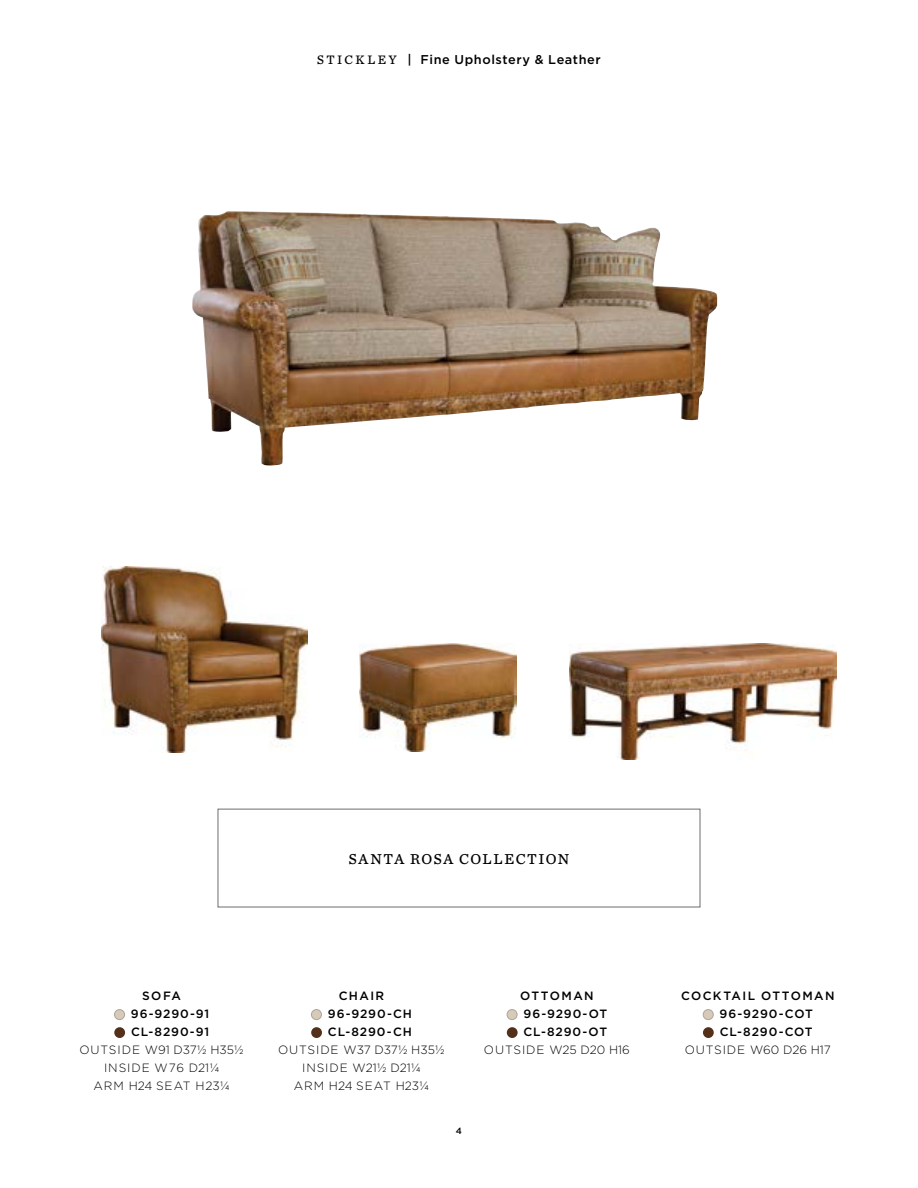
<style>
.page{position:relative;width:918px;height:1188px;background:#fff}
.page>*{position:absolute;margin:0;border:0;box-sizing:border-box;transform-origin:0 0}
.t1{font:15px "Chronicle Text G4";letter-spacing:.105em;color:#000}
.t2{font:500 12.75px "Gotham";letter-spacing:.045em;color:#000}
.t3{font:500 12px/18px "Gotham";letter-spacing:.08em;color:#000}
.t4{font:300 12px/18px "Gotham";color:#000;text-align:center}
.t5{font:300 12px/18px "Gotham";letter-spacing:.045em;color:#000;text-align:center}
.t6{font:300 12px "Gotham";letter-spacing:.025em;color:#000}
.t7{font:500 9px "Gotham";color:#000}
.s1{font-family:"Chronicle Text G4";font-weight:400;font-size:12.9px}
</style>
<div class="page">
<div style="left:311px;top:1010px;width:10px;height:10px;background:#d6cab9;border-radius:50%"></div>
<div style="left:311px;top:1009px;width:11px;height:11px;border:1px solid #b1a39c;border-radius:50%"></div>
<div style="left:311px;top:1027px;width:11px;height:11px;background:#54301a;border-radius:50%"></div>
<div style="left:507px;top:1010px;width:10px;height:10px;background:#d6cab9;border-radius:50%"></div>
<div style="left:507px;top:1009px;width:10px;height:11px;border:1px solid #b1a39c;border-radius:50%"></div>
<div style="left:507px;top:1027px;width:11px;height:11px;background:#54301a;border-radius:50%"></div>
<div style="left:703px;top:1010px;width:10px;height:10px;background:#d6cab9;border-radius:50%"></div>
<div style="left:703px;top:1009px;width:11px;height:11px;border:1px solid #b1a39c;border-radius:50%"></div>
<div style="left:703px;top:1027px;width:11px;height:11px;background:#54301a;border-radius:50%"></div>
<div style="left:115px;top:1010px;width:10px;height:10px;background:#d6cab9;border-radius:50%"></div>
<div style="left:114px;top:1009px;width:11px;height:11px;border:1px solid #b1a39c;border-radius:50%"></div>
<div style="left:114px;top:1027px;width:11px;height:11px;background:#54301a;border-radius:50%"></div>
<div style="left:218px;top:809px;width:482px;height:98px;border:1px solid #6d6e71"></div>
<img style="left:102px;top:567px;width:206px;height:186px">
<img style="left:360px;top:644px;width:157px;height:108px">
<img style="left:570px;top:643px;width:267px;height:116px">
<img style="left:192px;top:211px;width:525px;height:255px">
<p class="t2" style="left:317px;top:51px;width:285px"><span class="s1">STICK LEY</span> | FINE UPHOLSTERY &amp; LEATHER</p>
<p class="t1" style="left:349px;top:848px;width:222px">SANTA ROSA COLLECTION</p>
<p class="t3" style="left:131px;top:987px;width:80px;text-indent:11px">SOFA<br>96-9290-91<br>CL-8290-91</p>
<p class="t5" style="left:79px;top:1041px;width:166px">OUTSIDE W91 D37½ H35½<br>INSIDE W76 D21¼<br>ARM H24 SEAT H23¼</p>
<p class="t3" style="left:328px;top:987px;width:83px;text-indent:11px">CHAIR<br>96-9290-CH<br>CL-8290-CH</p>
<p class="t4" style="left:278px;top:1041px;width:168px">OUTSIDE W37 D37½ H35½<br>INSIDE W21½ D21¼<br>ARM H24 SEAT H23¼</p>
<p class="t7" style="left:456px;top:1125px;width:8px">4</p>
<p class="t3" style="left:520px;top:987px;width:79px">OTTOMAN<br>96-9290-OT<br>CL-8290-OT</p>
<p class="t6" style="left:484px;top:1043px;width:147px">OUTSIDE W25 D20 H16</p>
<p class="t3" style="left:681px;top:987px;width:155px;text-align:center">COCKTAIL OTTOMAN<br>96-9290-COT<br>CL-8290-COT</p>
<p class="t6" style="left:685px;top:1043px;width:148px">OUTSIDE W60 D26 H17</p>
</div>
